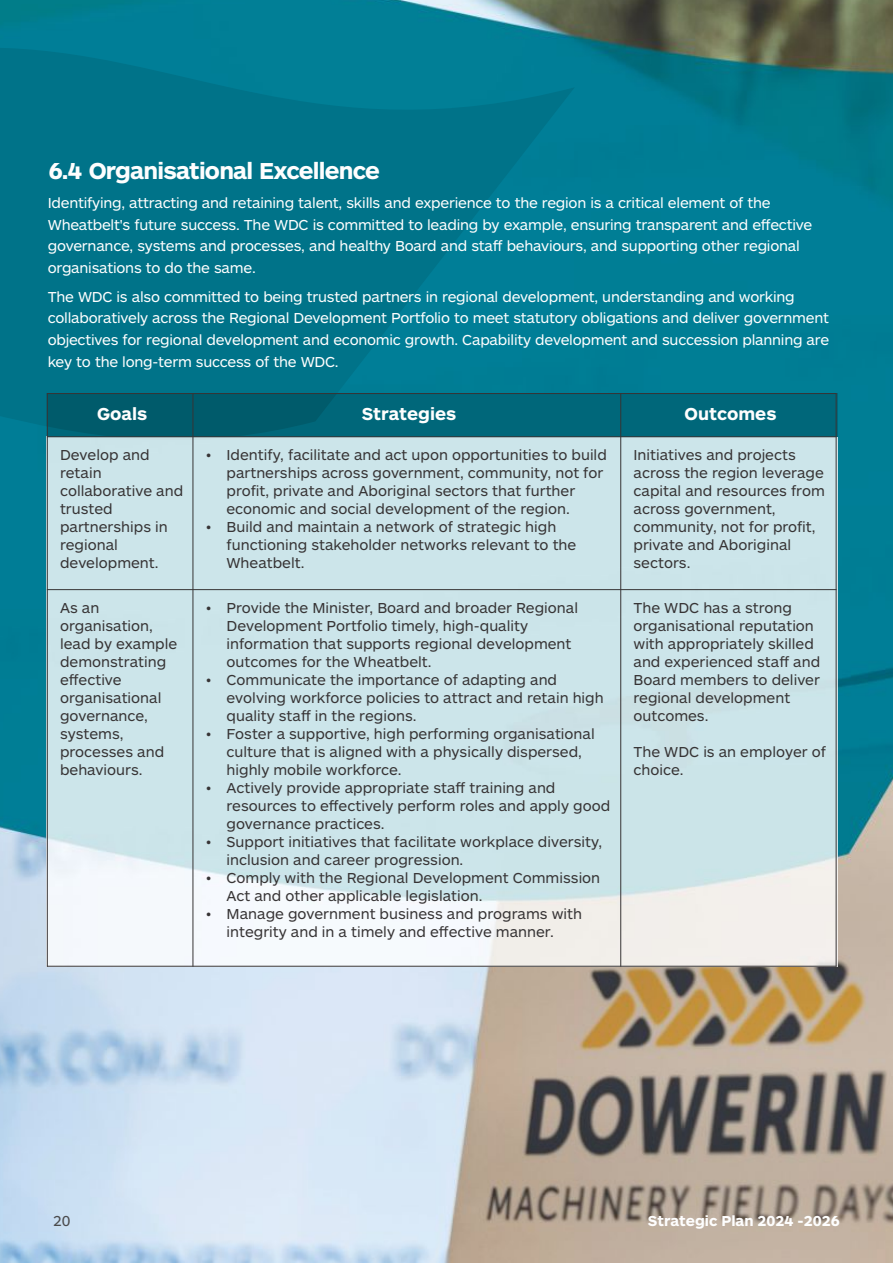
<style>
.page{position:relative;width:893px;height:1263px;background:#fff}
.page>*{position:absolute;margin:0;border:0;box-sizing:border-box;transform-origin:0 0}
.t1{font:700 24px "ARS Maquette Pro";letter-spacing:-.035em;color:#fefefe}
.t2{font:700 18px "ARS Maquette Pro";color:#fefefe}
.t3{font:15px/18px "ARS Maquette Pro";color:#373435}
.t4{font:15px/21.6px "ARS Maquette Pro";letter-spacing:-.015em;color:#fefefe}
.t5{font:700 15px "ARS Maquette Pro";color:#fefefe}
.t6{font:15px "ARS Maquette Pro";color:#4b4b4d}
</style>
<div class="page">
<img style="left:0;top:0;width:893px;height:1263px">
<svg style="left:0;top:48px;width:575px;height:408px;background:#00768c"></svg>
<img style="left:48px;top:437px;width:788px;height:529px">
<div style="left:47px;top:393px;width:790px;height:44px;background:#00677a"></div>
<hr style="left:47px;top:393px;width:1px;height:574px;background:#373435">
<hr style="left:193px;top:393px;width:1px;height:574px;background:#373435">
<hr style="left:620px;top:393px;width:1px;height:574px;background:#373435">
<hr style="left:836px;top:393px;width:1px;height:574px;background:#373435">
<hr style="left:47px;top:966px;width:789px;height:1px;background:#373435">
<hr style="left:47px;top:589px;width:789px;height:1px;background:#373435">
<hr style="left:47px;top:436px;width:789px;height:1px;background:#373435">
<hr style="left:47px;top:393px;width:789px;height:1px;background:#373435">
<svg style="left:47px;top:394px;width:528px;height:63px"></svg>
<h1 class="t1" style="left:48px;top:160px;width:333px">6.4 Organisational Excellence</h1>
<p class="t4" style="left:48px;top:193px;width:766px">Identifying, attracting and retaining talent, skills and experience to the region is a critical element of the Wheatbelt's future success. The WDC is committed to leading by example, ensuring transparent and effective governance, systems and processes, and healthy Board and staff behaviours, and supporting other regional organisations to do the same.</p>
<p class="t4" style="left:48px;top:287px;width:783px">The WDC is also committed to being trusted partners in regional development, understanding and working collaboratively across the Regional Development Portfolio to meet statutory obligations and deliver government objectives for regional development and economic growth. Capability development and succession planning are key to the long-term success of the WDC.</p>
<p class="t2" style="left:97px;top:406px;width:52px">Goals</p>
<p class="t2" style="left:362px;top:406px;width:96px">Strategies</p>
<p class="t2" style="left:685px;top:406px;width:93px">Outcomes</p>
<p class="t3" style="left:60px;top:447px;width:125px">Develop and retain collaborative and trusted partnerships in regional development.</p>
<p class="t3" style="left:227px;top:447px;width:382px">Identify, facilitate and act upon opportunities to build partnerships across government, community, not for profit, private and Aboriginal sectors that further economic and social development of the region.<br>Build and maintain a network of strategic high functioning stakeholder networks relevant to the Wheatbelt.</p>
<p class="t3" style="left:633px;top:447px;width:193px">Initiatives and projects across the region leverage capital and resources from across government, community, not for profit, private and Aboriginal sectors.</p>
<p class="t3" style="left:60px;top:600px;width:119px">As an organisation, lead by example demonstrating effective organisational governance, systems, processes and behaviours.</p>
<p class="t3" style="left:227px;top:600px;width:385px">Provide the Minister, Board and broader Regional Development Portfolio timely, high-quality information that supports regional development outcomes for the Wheatbelt.<br>Communicate the importance of adapting and evolving workforce policies to attract and retain high quality staff in the regions.<br>Foster a supportive, high performing organisational culture that is aligned with a physically dispersed, highly mobile workforce.<br>Actively provide appropriate staff training and resources to effectively perform roles and apply good governance practices.<br>Support initiatives that facilitate workplace diversity, inclusion and career progression.<br>Comply with the Regional Development Commission Act and other applicable legislation.<br>Manage government business and programs with integrity and in a timely and effective manner.</p>
<p class="t3" style="left:633px;top:600px;width:188px">The WDC has a strong organisational reputation with appropriately skilled and experienced staff and<br>Board members to deliver regional development outcomes.</p>
<p class="t3" style="left:633px;top:744px;width:194px">The WDC is an employer of choice.</p>
<p class="t6" style="left:53px;top:1214px;width:19px">20</p>
<p class="t5" style="left:648px;top:1214px;width:193px">Strategic Plan 2024 -2026</p>
</div>
